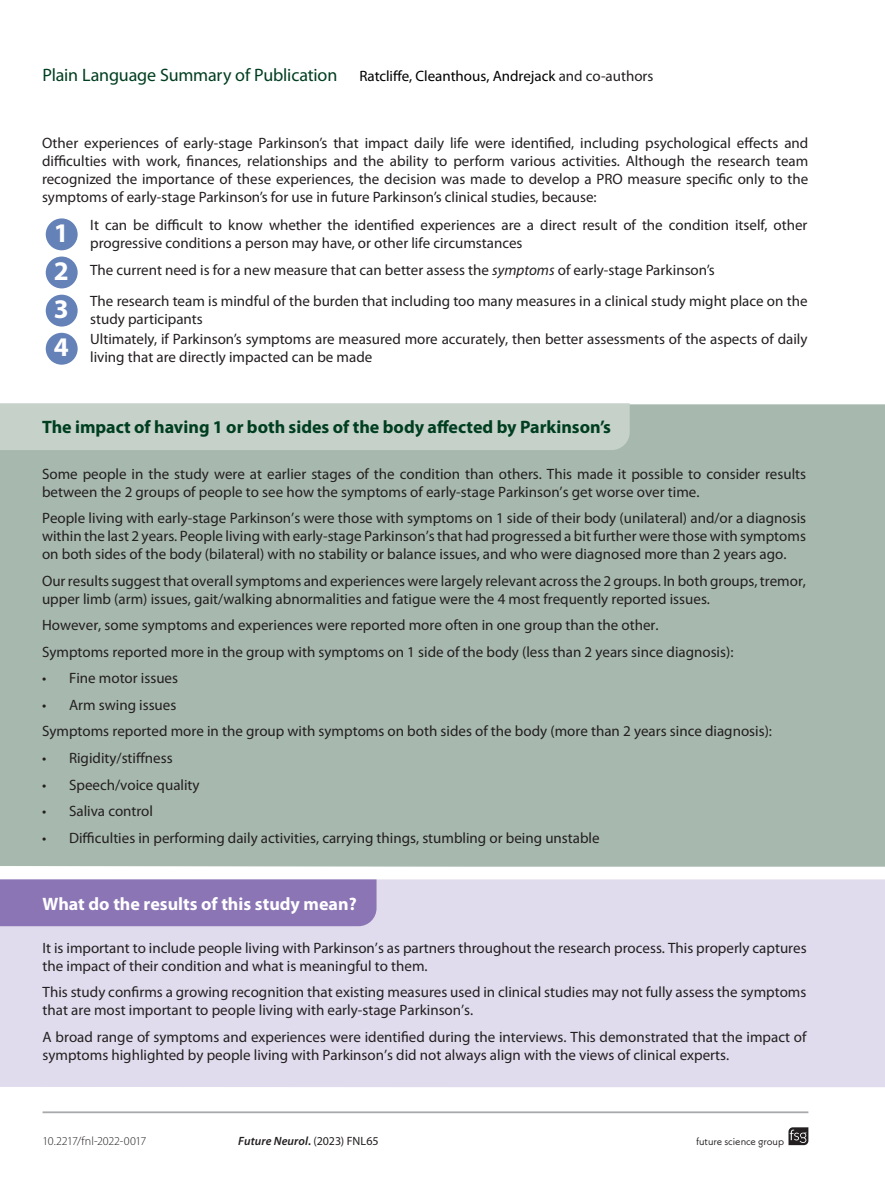
<style>
.page{position:relative;width:885px;height:1191px;background:#fff}
.page>*{position:absolute;margin:0;border:0;box-sizing:border-box;transform-origin:0 0}
.t1{font:700 27px "Myriad Pro";color:#fff}
.t2{font:18px "Myriad Pro";letter-spacing:-.01em;color:#003e20}
.t3{font:700 18px "Myriad Pro";color:#003e20}
.t4{font:700 18px "Myriad Pro";color:#fff}
.t5{font:15px/18px "Myriad Pro";color:#231f20}
.t6{font:italic 600 12px "Myriad Pro";letter-spacing:.01em;color:#231f20}
.t7{font:300 12px "Myriad Pro";letter-spacing:-.015em;color:#231f20}
.t8{font:10.5px "Neue Kabel";color:#231f20}
.s1{font-size:15px;color:#000001}
.s2{font-size:15px;color:#231f20}
.s3{font-weight:700;font-size:27px;color:#fff}
.s4{font-style:italic}
.s5{font-weight:400;font-style:normal}
</style>
<div class="page">
<svg style="left:788px;top:1127px;width:20px;height:18px"></svg>
<hr style="left:43px;top:1111px;width:765px;height:2px;background:#a8a9ad">
<div style="left:0;top:404px;width:884px;height:462px;background:#a7b8ae"></div>
<div style="left:0;top:879px;width:884px;height:208px;background:#e1dced"></div>
<div style="left:0;top:879px;width:376px;height:47px;background:#8b75b5"></div>
<div style="left:0;top:403px;width:629px;height:47px;background:#c5d1c9"></div>
<div style="left:46px;top:218px;width:32px;height:32px;background:#6481b8;border-radius:50%"></div>
<div style="left:46px;top:256px;width:32px;height:32px;background:#6481b8;border-radius:50%"></div>
<div style="left:46px;top:295px;width:32px;height:31px;background:#6481b8;border-radius:50%"></div>
<div style="left:46px;top:333px;width:32px;height:32px;background:#6481b8;border-radius:50%"></div>
<p class="t2" style="left:43px;top:64px;width:612px">Plain Language Summary of Publication <span class="s1">Ratcliffe, Cleanthous, Andrejack</span> <span class="s2">and co-authors</span></p>
<p class="t5" style="left:42px;top:134px;width:767px;text-align:justify">Other experiences of early-stage Parkinson’s that impact daily life were identified, including psychological effects and difficulties with work, finances, relationships and the ability to perform various activities. Although the research team recognized the importance of these experiences, the decision was made to develop a PRO measure specific only to the symptoms of early-stage Parkinson’s for use in future Parkinson’s clinical studies, because:</p>
<h1 class="t1" style="left:54px;top:215px;width:16px">1</h1>
<p class="t5" style="left:90px;top:215px;width:718px">It can be difficult to know whether the identified experiences are a direct result of the condition itself, other progressive conditions a person may have, or other life circumstances</p>
<p class="t5" style="left:54px;top:260px;width:662px"><span class="s3">2</span> The current need is for a new measure that can better assess the <span class="s4">symptoms</span> of early-stage Parkinson’s</p>
<h1 class="t1" style="left:54px;top:292px;width:16px">3</h1>
<p class="t5" style="left:90px;top:292px;width:718px">The research team is mindful of the burden that including too many measures in a clinical study might place on the study participants</p>
<h1 class="t1" style="left:54px;top:330px;width:16px">4</h1>
<p class="t5" style="left:90px;top:330px;width:718px">Ultimately, if Parkinson’s symptoms are measured more accurately, then better assessments of the aspects of daily living that are directly impacted can be made</p>
<p class="t3" style="left:42px;top:415px;width:570px">The impact of having 1 or both sides of the body affected by Parkinson’s</p>
<p class="t5" style="left:42px;top:464px;width:765px">Some people in the study were at earlier stages of the condition than others. This made it possible to consider results between the 2 groups of people to see how the symptoms of early-stage Parkinson’s get worse over time.</p>
<p class="t5" style="left:42px;top:509px;width:765px;text-align:justify">People living with early-stage Parkinson’s were those with symptoms on 1 side of their body (unilateral) and/or a diagnosis within the last 2 years. People living with early-stage Parkinson’s that had progressed a bit further were those with symptoms on both sides of the body (bilateral) with no stability or balance issues, and who were diagnosed more than 2 years ago.</p>
<p class="t5" style="left:42px;top:571px;width:765px">Our results suggest that overall symptoms and experiences were largely relevant across the 2 groups. In both groups, tremor, upper limb (arm) issues, gait/walking abnormalities and fatigue were the 4 most frequently reported issues.</p>
<p class="t5" style="left:42px;top:612px;width:692px;line-height:26.5px">However, some symptoms and experiences were reported more often in one group than the other.<br>Symptoms reported more in the group with symptoms on 1 side of the body (less than 2 years since diagnosis):</p>
<p class="t5" style="left:42px;top:669px;width:137px">• Fine motor issues</p>
<p class="t5" style="left:42px;top:691px;width:731px;line-height:26.5px">• Arm swing issues<br>Symptoms reported more in the group with symptoms on both sides of the body (more than 2 years since diagnosis):</p>
<p class="t5" style="left:42px;top:748px;width:132px">• Rigidity/stiffness</p>
<p class="t5" style="left:42px;top:775px;width:159px">• Speech/voice quality</p>
<p class="t5" style="left:42px;top:801px;width:112px">• Saliva control</p>
<p class="t5" style="left:42px;top:828px;width:559px">• Difficulties in performing daily activities, carrying things, stumbling or being unstable</p>
<p class="t4" style="left:43px;top:891px;width:315px">What do the results of this study mean?</p>
<p class="t5" style="left:43px;top:938px;width:765px">It is important to include people living with Parkinson’s as partners throughout the research process. This properly captures the impact of their condition and what is meaningful to them.</p>
<p class="t5" style="left:43px;top:983px;width:765px">This study confirms a growing recognition that existing measures used in clinical studies may not fully assess the symptoms that are most important to people living with early-stage Parkinson’s.</p>
<p class="t5" style="left:43px;top:1027px;width:765px">A broad range of symptoms and experiences were identified during the interviews. This demonstrated that the impact of symptoms highlighted by people living with Parkinson’s did not always align with the views of clinical experts.</p>
<p class="t7" style="left:43px;top:1134px;width:105px">10.2217/fnl-2022-0017</p>
<p class="t6" style="left:238px;top:1133px;width:142px">Future Neurol. <span class="s5">(2023) FNL65</span></p>
<p class="t8" style="left:696px;top:1134px;width:90px">future science group</p>
</div>
